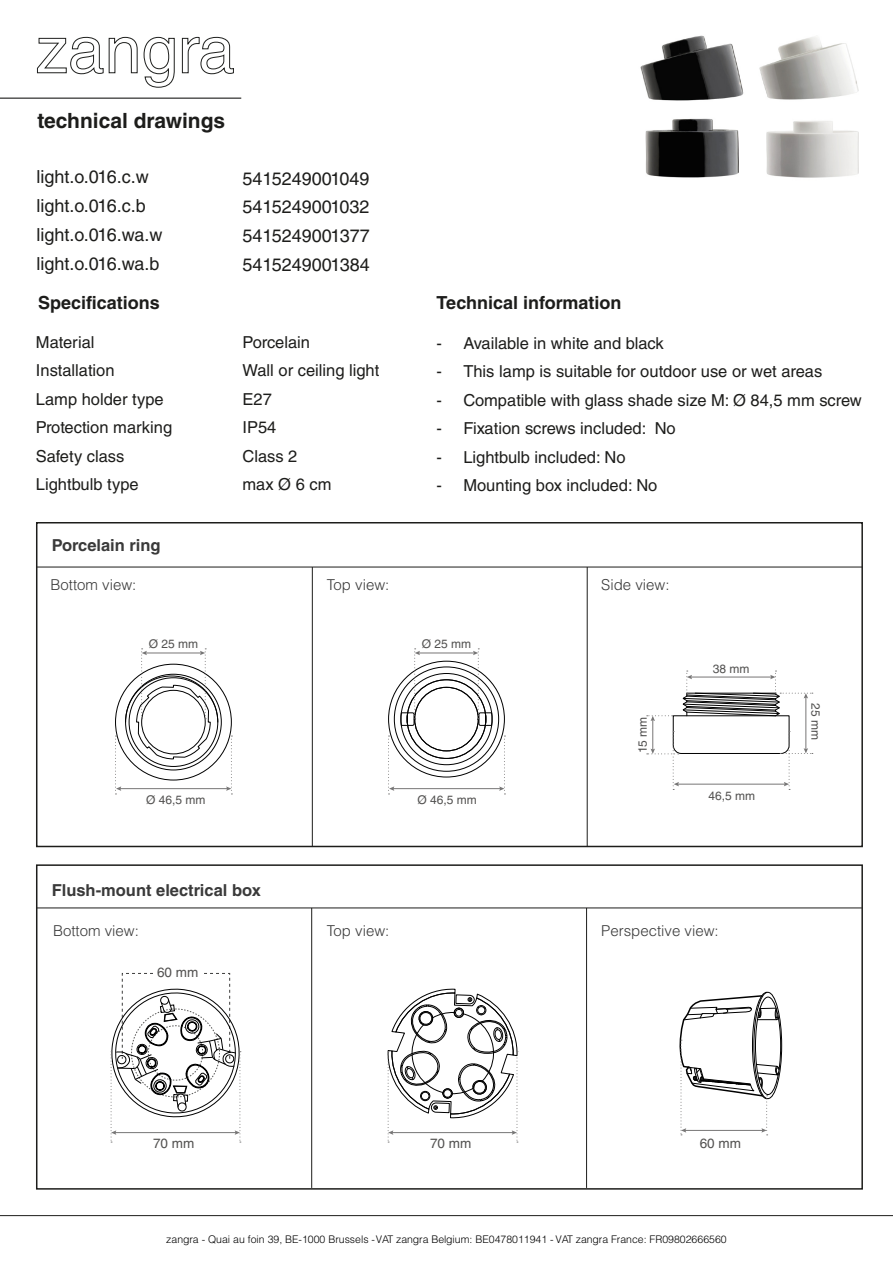
<style>
.page{position:relative;width:893px;height:1263px;background:#fff}
.page>*{position:absolute;margin:0;border:0;box-sizing:border-box;transform-origin:0 0}
.t1{font:700 21px "Helvetica LT Std";color:#1d1d1b}
.t2{font:18px "Helvetica LT Std";color:#1d1d1b}
.t3{font:700 18px "Helvetica LT Std";color:#1d1d1b}
.t4{font:16.5px/28.5px "Helvetica LT Std";color:#1d1d1b}
.t5{font:700 16.5px "Helvetica LT Std";color:#3a3a3a}
.t6{font:300 15px "Helvetica LT Std";color:#3a3a3a}
.t7{font:13.5px "Helvetica LT Std";color:#525150}
.t8{font:12px "Helvetica LT Std";color:#525150}
.t9{font:300 10.5px "Helvetica LT Std";color:#010101}
</style>
<div class="page">
<hr style="left:0;top:1215px;width:893px;height:1px;background:#1d1d1b">
<svg style="left:37px;top:37px;width:138px;height:51px"></svg>
<svg style="left:182px;top:37px;width:52px;height:37px"></svg>
<hr style="left:0;top:98px;width:241px;height:1px;background:#1d1d1b">
<div style="left:36px;top:522px;width:827px;height:325px;border:2px solid #1d1d1b"></div>
<svg style="left:110px;top:986px;width:132px;height:157px"></svg>
<svg style="left:387px;top:988px;width:131px;height:155px"></svg>
<div style="left:36px;top:864px;width:827px;height:325px;border:2px solid #1d1d1b"></div>
<svg style="left:679px;top:991px;width:103px;height:144px"></svg>
<hr style="left:36px;top:908px;width:826px;height:1px;background:#1d1d1b">
<hr style="left:311px;top:908px;width:1px;height:280px;background:#1d1d1b">
<hr style="left:586px;top:908px;width:1px;height:280px;background:#1d1d1b">
<hr style="left:37px;top:567px;width:825px;height:1px;background:#1d1d1b">
<hr style="left:312px;top:567px;width:1px;height:280px;background:#1d1d1b">
<hr style="left:587px;top:567px;width:1px;height:280px;background:#1d1d1b">
<hr style="left:120px;top:788px;width:108px;height:1px;background:#777676">
<svg style="left:226px;top:736px;width:6px;height:59px"></svg>
<svg style="left:647px;top:671px;width:166px;height:119px"></svg>
<svg style="left:115px;top:649px;width:103px;height:146px"></svg>
<hr style="left:393px;top:788px;width:108px;height:1px;background:#777676">
<svg style="left:499px;top:736px;width:6px;height:59px"></svg>
<svg style="left:388px;top:736px;width:6px;height:59px"></svg>
<hr style="left:418px;top:653px;width:57px;height:1px;background:#777676">
<svg style="left:401px;top:649px;width:19px;height:77px"></svg>
<svg style="left:473px;top:649px;width:19px;height:77px"></svg>
<img style="left:640px;top:35px;width:219px;height:66px">
<img style="left:766px;top:121px;width:92px;height:57px">
<img style="left:646px;top:118px;width:92px;height:60px">
<p class="t1" style="left:37px;top:108px;width:189px">technical drawings</p>
<p class="t2" style="left:36px;top:167px;width:114px">light.o.016.c.w</p>
<p class="t2" style="left:242px;top:168px;width:129px">5415249001049</p>
<p class="t2" style="left:36px;top:195px;width:111px">light.o.016.c.b</p>
<p class="t2" style="left:242px;top:196px;width:129px">5415249001032</p>
<p class="t2" style="left:36px;top:224px;width:127px">light.o.016.wa.w</p>
<p class="t2" style="left:242px;top:225px;width:129px">5415249001377</p>
<p class="t2" style="left:36px;top:253px;width:125px">light.o.016.wa.b</p>
<p class="t2" style="left:242px;top:254px;width:129px">5415249001384</p>
<p class="t3" style="left:38px;top:292px;width:123px">Specifications</p>
<p class="t4" style="left:36px;top:328px;width:138px">Material<br>Installation<br>Lamp holder type<br>Protection marking<br>Safety class<br>Lightbulb type</p>
<p class="t4" style="left:242px;top:328px;width:138px">Porcelain<br>Wall or ceiling light<br>E27<br>IP54<br>Class 2<br>max Ø 6 cm</p>
<p class="t5" style="left:52px;top:535px;width:110px">Porcelain ring</p>
<p class="t3" style="left:436px;top:292px;width:187px">Technical information</p>
<p class="t4" style="left:436px;top:329px;width:229px">- Available in white and black</p>
<p class="t4" style="left:436px;top:357px;width:387px">- This lamp is suitable for outdoor use or wet areas</p>
<p class="t4" style="left:436px;top:386px;width:427px">- Compatible with glass shade size M: Ø 84,5 mm screw</p>
<p class="t4" style="left:436px;top:414px;width:241px">- Fixation screws included: No</p>
<p class="t4" style="left:436px;top:443px;width:191px">- Lightbulb included: No</p>
<p class="t4" style="left:436px;top:471px;width:223px">- Mounting box included: No</p>
<p class="t6" style="left:51px;top:576px;width:87px">Bottom view:</p>
<p class="t6" style="left:327px;top:576px;width:64px">Top view:</p>
<p class="t6" style="left:601px;top:576px;width:70px">Side view:</p>
<p class="t8" style="left:149px;top:636px;width:51px">Ø 25 mm</p>
<p class="t8" style="left:422px;top:636px;width:51px">Ø 25 mm</p>
<p class="t8" style="left:636px;top:753px;width:38px;rotate:-90deg">15 mm</p>
<p class="t8" style="left:713px;top:661px;width:38px">38 mm</p>
<p class="t8" style="left:146px;top:793px;width:61px">Ø 46,5 mm</p>
<p class="t8" style="left:708px;top:788px;width:48px">46,5 mm</p>
<p class="t8" style="left:417px;top:793px;width:61px">Ø 46,5 mm</p>
<p class="t5" style="left:52px;top:880px;width:211px">Flush-mount electrical box</p>
<p class="t6" style="left:53px;top:921px;width:87px">Bottom view:</p>
<p class="t6" style="left:327px;top:921px;width:64px">Top view:</p>
<p class="t6" style="left:601px;top:921px;width:119px">Perspective view:</p>
<p class="t7" style="left:157px;top:964px;width:43px">60 mm</p>
<p class="t8" style="left:823px;top:703px;width:38px;rotate:90deg">25 mm</p>
<p class="t7" style="left:153px;top:1136px;width:43px">70 mm</p>
<p class="t7" style="left:430px;top:1136px;width:43px">70 mm</p>
<p class="t7" style="left:700px;top:1135px;width:43px">60 mm</p>
<p class="t9" style="left:166px;top:1233px;width:562px">zangra - Quai au foin 39, BE-1000 Brussels - VAT zangra Belgium: BE0478011941 - VAT zangra France: FR09802666560</p>
</div>
